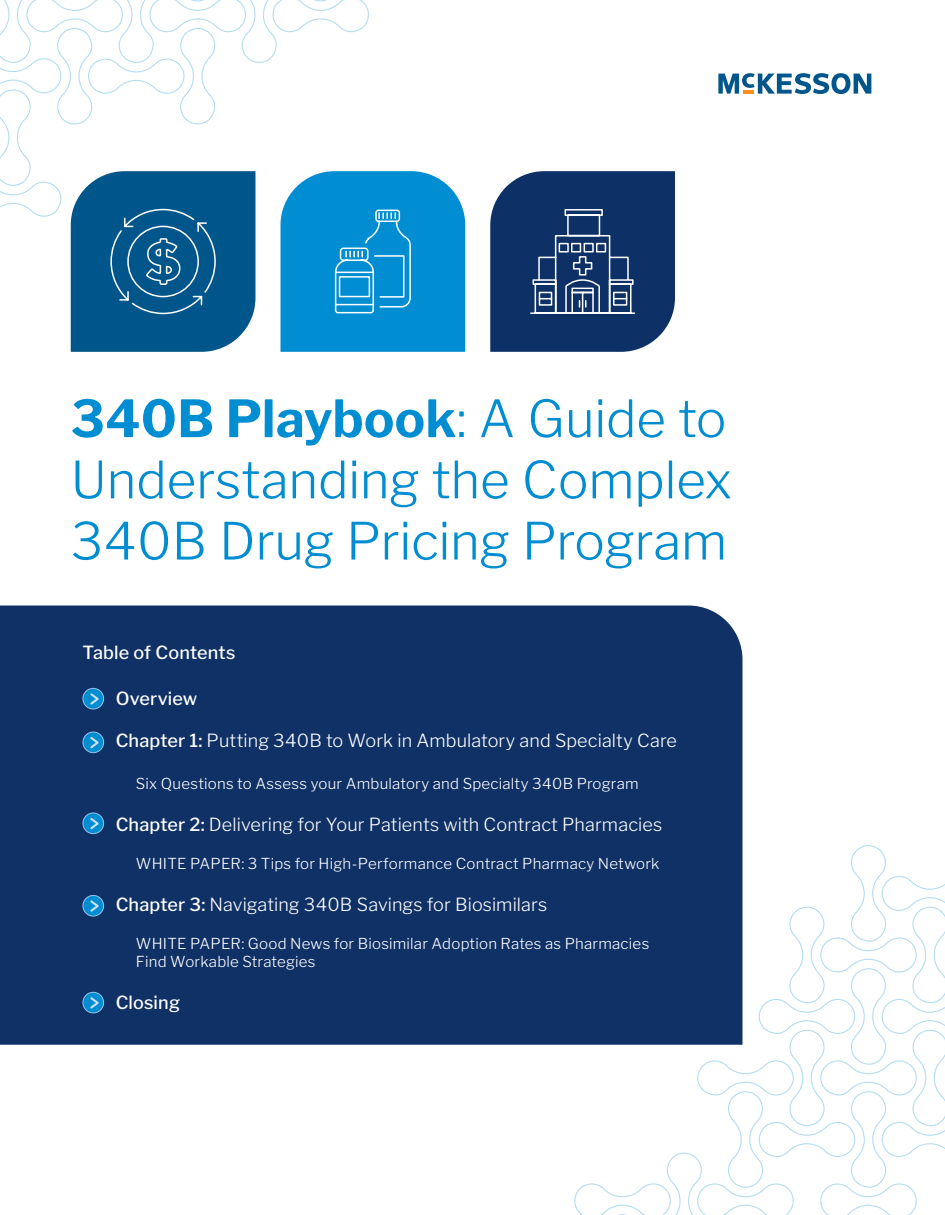
<style>
.page{position:relative;width:945px;height:1215px;background:#fff}
.page>*{position:absolute;margin:0;border:0;box-sizing:border-box;transform-origin:0 0}
.t1{font:300 51px/61.2px "Libre Franklin";color:#008dd1;text-align:justify}
.t2{font:300 18px "Libre Franklin";letter-spacing:.005em;color:#fff}
.t3{font:500 18px "Libre Franklin";letter-spacing:.01em;color:#fff}
.t4{font:300 15px/18px "Libre Franklin";letter-spacing:.015em;color:#fff}
.s1{font-weight:700}
.s2{font-weight:500}
</style>
<div class="page">
<svg style="left:574px;top:845px;width:371px;height:370px"></svg>
<svg style="left:718px;top:73px;width:153px;height:21px"></svg>
<div style="left:0;top:606px;width:742px;height:439px;background:#0f3166"></div>
<svg style="left:0;top:0;width:465px;height:352px"></svg>
<svg style="left:490px;top:171px;width:185px;height:181px"></svg>
<svg style="left:83px;top:688px;width:21px;height:21px"></svg>
<div style="left:83px;top:688px;width:21px;height:21px;border:1px solid #99c4e9;border-radius:50%"></div>
<svg style="left:88px;top:691px;width:13px;height:16px"></svg>
<svg style="left:83px;top:732px;width:21px;height:21px"></svg>
<div style="left:83px;top:732px;width:21px;height:21px;border:1px solid #99c4e9;border-radius:50%"></div>
<svg style="left:88px;top:735px;width:13px;height:15px"></svg>
<svg style="left:83px;top:813px;width:21px;height:21px"></svg>
<div style="left:83px;top:813px;width:21px;height:21px;border:1px solid #99c4e9;border-radius:50%"></div>
<svg style="left:88px;top:816px;width:13px;height:15px"></svg>
<svg style="left:83px;top:895px;width:21px;height:21px"></svg>
<div style="left:83px;top:895px;width:21px;height:21px;border:1px solid #99c4e9;border-radius:50%"></div>
<svg style="left:88px;top:898px;width:13px;height:16px"></svg>
<svg style="left:83px;top:992px;width:21px;height:21px"></svg>
<div style="left:83px;top:992px;width:21px;height:21px;border:1px solid #99c4e9;border-radius:50%"></div>
<svg style="left:88px;top:995px;width:13px;height:15px"></svg>
<h1 class="t1" style="left:71px;top:388px;width:663px"><span class="s1">340B Playbook</span>: A Guide to Understanding the Complex 340B Drug Pricing Program</h1>
<p class="t3" style="left:83px;top:641px;width:154px">Table of Contents</p>
<p class="t3" style="left:116px;top:688px;width:83px">Overview</p>
<p class="t2" style="left:116px;top:730px;width:563px"><span class="s2">Chapter 1:</span> Putting 340B to Work in Ambulatory and Specialty Care</p>
<p class="t4" style="left:136px;top:775px;width:504px">Six Questions to Assess your Ambulatory and Specialty 340B Program</p>
<p class="t2" style="left:116px;top:814px;width:548px"><span class="s2">Chapter 2:</span> Delivering for Your Patients with Contract Pharmacies</p>
<p class="t4" style="left:136px;top:855px;width:525px">WHITE PAPER: 3 Tips for High-Performance Contract Pharmacy Network</p>
<p class="t2" style="left:116px;top:894px;width:433px"><span class="s2">Chapter 3:</span> Navigating 340B Savings for Biosimilars</p>
<p class="t4" style="left:136px;top:935px;width:515px">WHITE PAPER: Good News for Biosimilar Adoption Rates as Pharmacies<br>Find Workable Strategies</p>
<p class="t3" style="left:116px;top:992px;width:66px">Closing</p>
</div>
